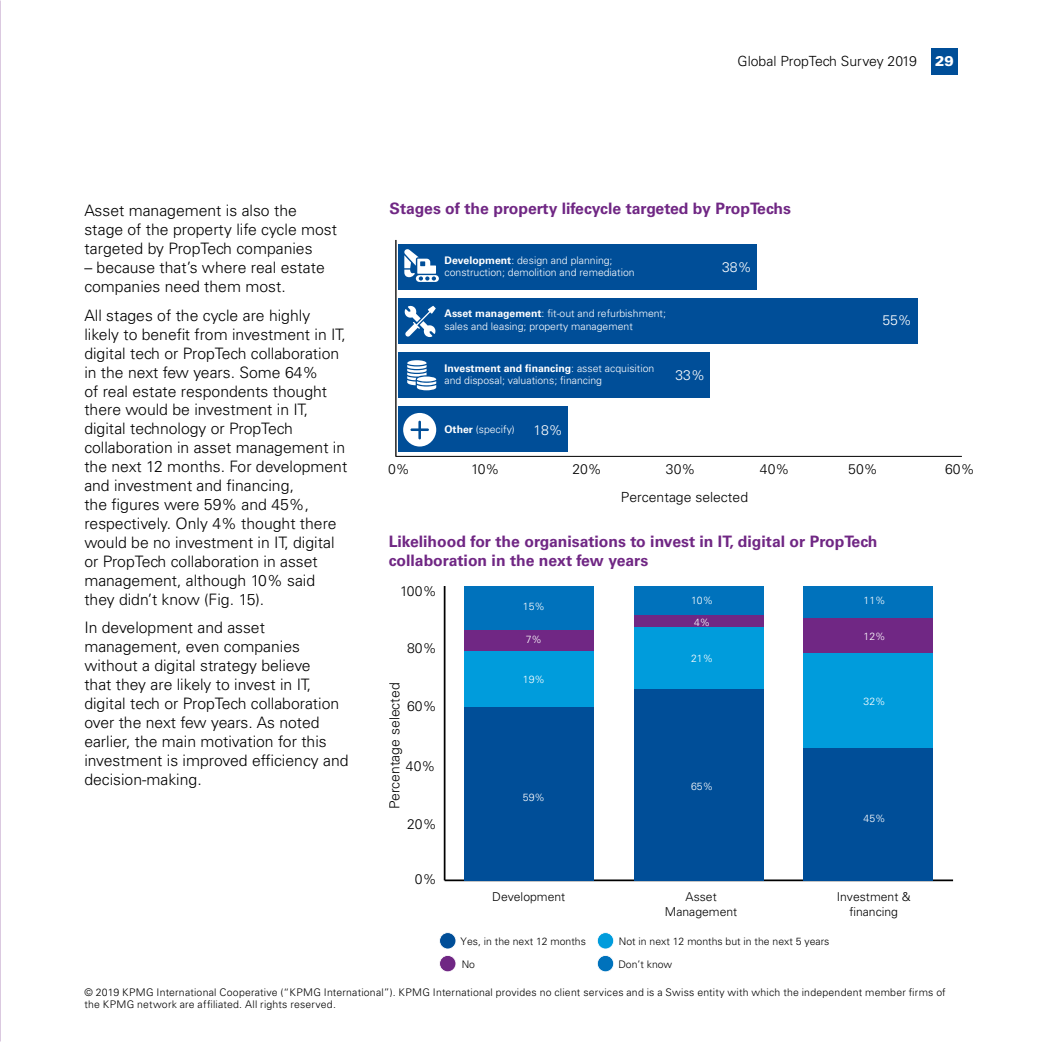
<style>
.page{position:relative;width:1042px;height:1042px;background:#fff}
.page>*{position:absolute;margin:0;border:0;box-sizing:border-box;transform-origin:0 0}
.t1{font:300 15.75px/18.9px "Univers LT Std";color:#000}
.t2{font:700 15.75px/18.9px "Univers LT Std";color:#702784}
.t3{font:300 14px "Univers LT Std";color:#000}
.t4{font:300 14px "Univers LT Std";color:#fff}
.t5{font:900 14px "Univers LT Std";color:#fff}
.t6{font:300 12.25px/14.5px "Univers LT Std";color:#000;text-align:center}
.t7{font:300 10.5px/12.6px "Univers LT Std";letter-spacing:.015em;color:#000}
.t8{font:300 10.5px/12.6px "Univers LT Std";color:#fff}
.s1{font-weight:700}
</style>
<div class="page">
<hr style="left:395px;top:456px;width:567px;height:1px;background:#000">
<hr style="left:395px;top:240px;width:1px;height:216px;background:#000">
<div style="left:398px;top:244px;width:359px;height:46px;background:#004e98"></div>
<div style="left:398px;top:298px;width:519px;height:46px;background:#004e98"></div>
<div style="left:398px;top:352px;width:311px;height:46px;background:#004e98"></div>
<div style="left:398px;top:406px;width:170px;height:46px;background:#004e98"></div>
<svg style="left:404px;top:249px;width:35px;height:33px"></svg>
<svg style="left:404px;top:305px;width:32px;height:32px"></svg>
<svg style="left:407px;top:360px;width:29px;height:30px"></svg>
<svg style="left:403px;top:413px;width:33px;height:33px"></svg>
<svg style="left:439px;top:932px;width:17px;height:17px"></svg>
<svg style="left:597px;top:932px;width:17px;height:17px"></svg>
<svg style="left:439px;top:955px;width:17px;height:17px"></svg>
<svg style="left:597px;top:955px;width:17px;height:17px"></svg>
<hr style="left:445px;top:879px;width:508px;height:2px;background:#000">
<hr style="left:444px;top:586px;width:1px;height:294px;background:#000">
<div style="left:464px;top:586px;width:130px;height:44px;background:#0072bc"></div>
<div style="left:634px;top:586px;width:129px;height:29px;background:#0072bc"></div>
<div style="left:803px;top:586px;width:130px;height:32px;background:#0072bc"></div>
<div style="left:464px;top:630px;width:130px;height:21px;background:#702784"></div>
<div style="left:634px;top:615px;width:129px;height:12px;background:#702784"></div>
<div style="left:803px;top:618px;width:130px;height:36px;background:#702784"></div>
<div style="left:464px;top:651px;width:130px;height:56px;background:#009cdc"></div>
<div style="left:634px;top:627px;width:129px;height:62px;background:#009cdc"></div>
<div style="left:803px;top:654px;width:130px;height:94px;background:#009cdc"></div>
<div style="left:464px;top:707px;width:130px;height:173px;background:#004e98"></div>
<div style="left:634px;top:689px;width:129px;height:191px;background:#004e98"></div>
<div style="left:803px;top:748px;width:130px;height:132px;background:#004e98"></div>
<div style="left:931px;top:48px;width:26px;height:27px;background:#004e98"></div>
<p class="t3" style="left:737px;top:53px;width:181px">Global PropTech Survey 2019</p>
<p class="t5" style="left:935px;top:53px;width:20px">29</p>
<p class="t1" style="left:84px;top:201px;width:254px">Asset management is also the stage of the property life cycle most targeted by PropTech companies</p>
<p class="t1" style="left:84px;top:258px;width:242px">– because that’s where real estate companies need them most.</p>
<p class="t1" style="left:84px;top:306px;width:264px">All stages of the cycle are highly likely to benefit from investment in IT, digital tech or PropTech collaboration in the next few years. Some 64%<br>of real estate respondents thought there would be investment in IT, digital technology or PropTech collaboration in asset management in the next 12 months. For development and investment and financing,<br>the figures were 59% and 45%, respectively. Only 4% thought there would be no investment in IT, digital or PropTech collaboration in asset management, although 10% said they didn’t know (Fig. 15).</p>
<p class="t1" style="left:84px;top:618px;width:266px">In development and asset management, even companies without a digital strategy believe<br>that they are likely to invest in IT, digital tech or PropTech collaboration over the next few years. As noted earlier, the main motivation for this investment is improved efficiency and decision-making.</p>
<p class="t2" style="left:389px;top:199px;width:403px">Stages of the property lifecycle targeted by PropTechs</p>
<p class="t8" style="left:444px;top:254px;width:192px"><span class="s1">Development</span>: design and planning; construction; demolition and remediation</p>
<p class="t8" style="left:444px;top:307px;width:223px"><span class="s1">Asset management</span>: fit-out and refurbishment; sales and leasing; property management</p>
<p class="t8" style="left:444px;top:361px;width:211px"><span class="s1">Investment and financing</span>: asset acquisition and disposal; valuations; financing</p>
<p class="t8" style="left:444px;top:423px;width:72px"><span class="s1">Other</span> (specify)</p>
<p class="t4" style="left:533px;top:422px;width:31px">18%</p>
<p class="t4" style="left:675px;top:366px;width:31px">33%</p>
<p class="t4" style="left:722px;top:258px;width:31px">38%</p>
<p class="t4" style="left:882px;top:311px;width:31px">55%</p>
<p class="t3" style="left:388px;top:460px;width:23px">0%</p>
<p class="t3" style="left:471px;top:460px;width:30px">10%</p>
<p class="t3" style="left:572px;top:460px;width:31px">20%</p>
<p class="t3" style="left:666px;top:460px;width:31px">30%</p>
<p class="t3" style="left:760px;top:460px;width:31px">40%</p>
<p class="t3" style="left:848px;top:460px;width:31px">50%</p>
<p class="t3" style="left:945px;top:460px;width:31px">60%</p>
<p class="t3" style="left:621px;top:489px;width:129px">Percentage selected</p>
<p class="t2" style="left:389px;top:532px;width:490px">Likelihood for the organisations to invest in IT, digital or PropTech collaboration in the next few years</p>
<p class="t3" style="left:400px;top:583px;width:38px">100%</p>
<p class="t3" style="left:407px;top:640px;width:31px">80%</p>
<p class="t3" style="left:386px;top:809px;width:128px;rotate:-90deg">Percentage selected</p>
<p class="t3" style="left:407px;top:698px;width:31px">60%</p>
<p class="t3" style="left:406px;top:758px;width:31px">40%</p>
<p class="t3" style="left:407px;top:815px;width:31px">20%</p>
<p class="t3" style="left:415px;top:870px;width:23px">0%</p>
<p class="t8" style="left:523px;top:600px;width:24px">15%</p>
<p class="t8" style="left:526px;top:633px;width:18px">7%</p>
<p class="t8" style="left:523px;top:673px;width:24px">19%</p>
<p class="t8" style="left:523px;top:791px;width:24px">59%</p>
<p class="t8" style="left:691px;top:593px;width:24px">10%</p>
<p class="t8" style="left:694px;top:616px;width:18px">4%</p>
<p class="t8" style="left:691px;top:652px;width:24px">21%</p>
<p class="t8" style="left:691px;top:780px;width:24px">65%</p>
<p class="t8" style="left:863px;top:593px;width:24px">11%</p>
<p class="t8" style="left:863px;top:630px;width:24px">12%</p>
<p class="t8" style="left:863px;top:695px;width:24px">32%</p>
<p class="t8" style="left:863px;top:812px;width:24px">45%</p>
<p class="t6" style="left:492px;top:889px;width:75px">Development</p>
<p class="t6" style="left:665px;top:889px;width:74px">Asset<br>Management</p>
<p class="t6" style="left:837px;top:889px;width:75px">Investment &amp; financing</p>
<p class="t7" style="left:461px;top:935px;width:127px">Yes, in the next 12 months</p>
<p class="t7" style="left:619px;top:935px;width:212px">Not in next 12 months but in the next 5 years</p>
<p class="t7" style="left:462px;top:958px;width:15px">No</p>
<p class="t7" style="left:618px;top:958px;width:55px">Don’t know</p>
<p class="t7" style="left:84px;top:985px;width:863px">© 2019 KPMG International Cooperative (“KPMG International”). KPMG International provides no client services and is a Swiss entity with which the independent member firms of the KPMG network are affiliated. All rights reserved.</p>
</div>
